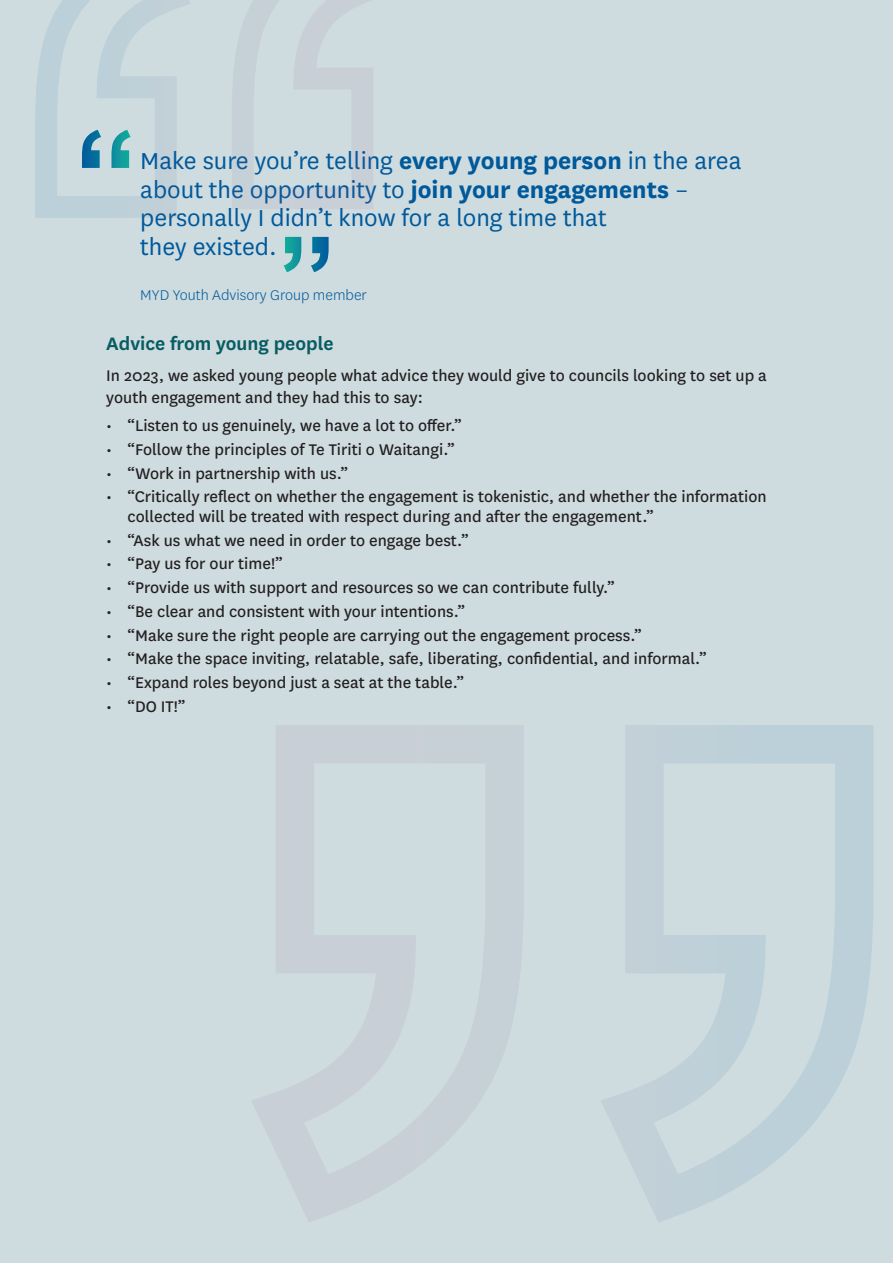
<style>
.page{position:relative;width:893px;height:1263px;background:#cedcdf}
.page>*{position:absolute;margin:0;border:0;box-sizing:border-box;transform-origin:0 0}
.t1{font:27px/28.5px "National";color:#00599b}
.Heading_4{font:600 21px "National";color:#075c62}
.Body{font:18px/22.5px "National";color:#231f20}
.t2{font:300 16.5px "National";color:#00599b}
.s1{font-weight:700}
</style>
<div class="page">
<svg style="left:601px;top:725px;width:272px;height:497px"></svg>
<svg style="left:252px;top:725px;width:272px;height:497px"></svg>
<svg style="left:232px;top:0;width:141px;height:209px"></svg>
<svg style="left:284px;top:237px;width:45px;height:35px"></svg>
<svg style="left:35px;top:0;width:155px;height:218px"></svg>
<p class="t1" style="left:140px;top:145px;width:603px">Make sure you’re telling <span class="s1">every young person</span> in the area about the opportunity to <span class="s1">join your engagements</span> – personally I didn’t know for a long time that<br>they existed.</p>
<p class="t2" style="left:140px;top:285px;width:228px">MYD Youth Advisory Group member</p>
<p class="Heading_4" style="left:106px;top:329px;width:229px">Advice from young people</p>
<p class="Body" style="left:106px;top:363px;width:662px">In 2023, we asked young people what advice they would give to councils looking to set up a youth engagement and they had this to say:</p>
<p class="Body" style="left:106px;top:413px;width:357px">• “Listen to us genuinely, we have a lot to offer.”</p>
<p class="Body" style="left:106px;top:437px;width:350px">• “Follow the principles of Te Tiriti o Waitangi.”</p>
<p class="Body" style="left:106px;top:461px;width:243px">• “Work in partnership with us.”</p>
<p class="Body" style="left:128px;top:486px;width:640px;line-height:19.5px;text-indent:-21px">• “Critically reflect on whether the engagement is tokenistic, and whether the information collected will be treated with respect during and after the engagement.”</p>
<p class="Body" style="left:106px;top:528px;width:364px">• “Ask us what we need in order to engage best.”</p>
<p class="Body" style="left:106px;top:552px;width:178px">• “Pay us for our time!”</p>
<p class="Body" style="left:106px;top:575px;width:510px">• “Provide us with support and resources so we can contribute fully.”</p>
<p class="Body" style="left:106px;top:599px;width:360px">• “Be clear and consistent with your intentions.”</p>
<p class="Body" style="left:106px;top:623px;width:537px">• “Make sure the right people are carrying out the engagement process.”</p>
<p class="Body" style="left:106px;top:647px;width:602px">• “Make the space inviting, relatable, safe, liberating, confidential, and informal.”</p>
<p class="Body" style="left:106px;top:670px;width:359px">• “Expand roles beyond just a seat at the table.”</p>
<p class="Body" style="left:106px;top:694px;width:81px">• “DO IT!”</p>
</div>
